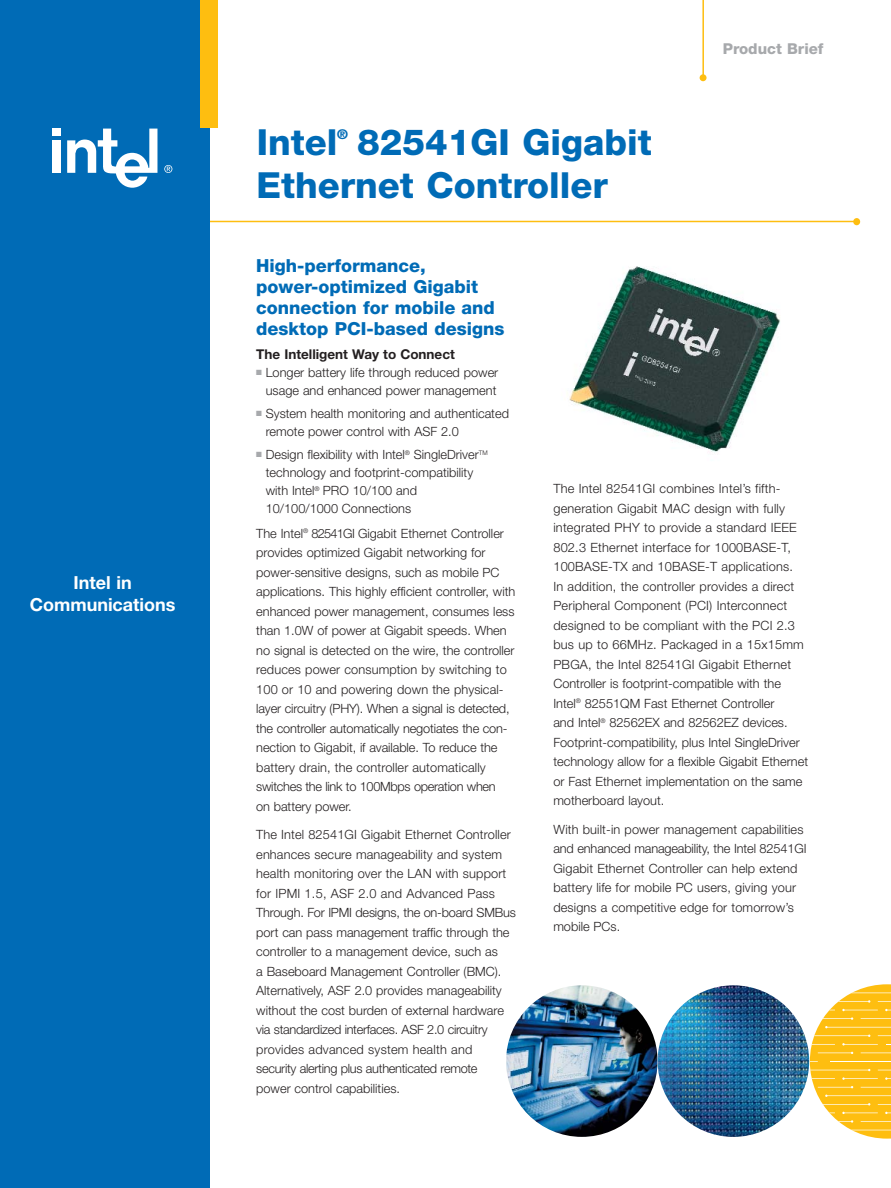
<style>
.page{position:relative;width:891px;height:1188px;background:#fff}
.page>*{position:absolute;margin:0;border:0;box-sizing:border-box;transform-origin:0 0}
.t1{font:800 36px/43.2px "Helvetica Neue";color:#006bb6}
.t2{font:800 18px/21px "Helvetica Neue";color:#006bb6}
.t3{font:700 18px/21.6px "Helvetica Neue";color:#fff;text-align:center}
.t4{font:800 15px "Helvetica Neue";color:#a7a9ac}
.t5{font:700 13.5px "Helvetica Neue";color:#231f20}
.t6{font:800 13.5px "Helvetica Neue";color:#006bb6}
.t7{font:300 12.75px/19.5px "Helvetica Neue";color:#231f20}
</style>
<div class="page">
<div style="left:853px;top:218px;width:7px;height:7px;background:#febe10;border-radius:50%"></div>
<hr style="left:208px;top:221px;width:648px;height:1px;background:#febe10">
<div style="left:0;top:0;width:209px;height:1188px;background:#006bb6"></div>
<div style="left:201px;top:0;width:17px;height:128px;background:#febe10"></div>
<div style="left:53px;top:128px;width:8px;height:8px;background:#fff"></div>
<div style="left:53px;top:140px;width:8px;height:33px;background:#fff"></div>
<svg style="left:67px;top:129px;width:90px;height:59px"></svg>
<svg style="left:164px;top:165px;width:8px;height:8px"></svg>
<div style="left:700px;top:74px;width:7px;height:7px;background:#febe10;border-radius:50%"></div>
<hr style="left:702px;top:0;width:2px;height:77px;background:#febe10">
<img style="left:569px;top:266px;width:211px;height:186px">
<img style="left:506px;top:985px;width:152px;height:152px;border-radius:50%">
<img style="left:658px;top:985px;width:151px;height:152px;border-radius:50%">
<svg style="left:810px;top:984px;width:81px;height:155px"></svg>
<h2 class="t3" style="left:30px;top:573px;width:147px">Intel in<br>Communications</h2>
<h1 class="t1" style="left:257px;top:124px;width:397px;text-indent:101px">82541GI Gigabit<br>Ethernet Controller</h1>
<h1 class="t1" style="left:257px;top:124px;width:82px">Intel</h1>
<p class="t6" style="left:337px;top:129px;width:12px">®</p>
<p class="t4" style="left:723px;top:44px;width:102px">Product Brief</p>
<h2 class="t2" style="left:256px;top:256px;width:250px">High-performance, power-optimized Gigabit connection for mobile and desktop PCI-based designs</h2>
<p class="t5" style="left:256px;top:350px;width:200px">The Intelligent Way to Connect</p>
<p class="t7" style="left:256px;top:365px;width:244px;line-height:18px;text-align:right"><sup>■</sup> Longer battery life through reduced power usage and enhanced power management</p>
<p class="t7" style="left:266px;top:406px;width:245px;line-height:18px;text-indent:-10px"><sup>■</sup> System health monitoring and authenticated remote power control with ASF 2.0</p>
<p class="t7" style="left:266px;top:447px;width:223px;line-height:18px;text-indent:-10px"><sup>■</sup> Design flexibility with Intel<sup>®</sup> SingleDriver<sup>TM </sup>technology and footprint-compatibility with Intel<sup>®</sup> PRO 10/100 and 10/100/1000 Connections</p>
<p class="t7" style="left:256px;top:524px;width:261px">The Intel<sup>®</sup> 82541GI Gigabit Ethernet Controller provides optimized Gigabit networking for power-sensitive designs, such as mobile PC applications. This highly efficient controller, with enhanced power management, consumes less than 1.0W of power at Gigabit speeds. When no signal is detected on the wire, the controller reduces power consumption by switching to 100 or 10 and powering down the physical&shy;layer circuitry (PHY). When a signal is detected, the controller automatically negotiates the con&shy;nection to Gigabit, if available. To reduce the battery drain, the controller automatically switches the link to 100Mbps operation when<br>on battery power.</p>
<p class="t7" style="left:256px;top:826px;width:261px">The Intel 82541GI Gigabit Ethernet Controller enhances secure manageability and system health monitoring over the LAN with support for IPMI 1.5, ASF 2.0 and Advanced Pass Through. For IPMI designs, the on-board SMBus port can pass management traffic through the controller to a management device, such as<br>a Baseboard Management Controller (BMC).<br>Alternatively, ASF 2.0 provides manageability without the cost burden of external hardware via standardized interfaces. ASF 2.0 circuitry provides advanced system health and security alerting plus authenticated remote<br>power control capabilities.</p>
<p class="t7" style="left:553px;top:480px;width:256px">The Intel 82541GI combines Intel’s fifth&shy;generation Gigabit MAC design with fully integrated PHY to provide a standard IEEE 802.3 Ethernet interface for 1000BASE-T, 100BASE-TX and 10BASE-T applications.<br>In addition, the controller provides a direct Peripheral Component (PCI) Interconnect designed to be compliant with the PCI 2.3 bus up to 66MHz. Packaged in a 15x15mm PBGA, the Intel 82541GI Gigabit Ethernet Controller is footprint-compatible with the Intel<sup>®</sup> 82551QM Fast Ethernet Controller<br>and Intel<sup>®</sup> 82562EX and 82562EZ devices.<br>Footprint-compatibility, plus Intel SingleDriver technology allow for a flexible Gigabit Ethernet or Fast Ethernet implementation on the same motherboard layout.</p>
<p class="t7" style="left:553px;top:821px;width:255px">With built-in power management capabilities and enhanced manageability, the Intel 82541GI Gigabit Ethernet Controller can help extend battery life for mobile PC users, giving your designs a competitive edge for tomorrow’s mobile PCs.</p>
</div>
